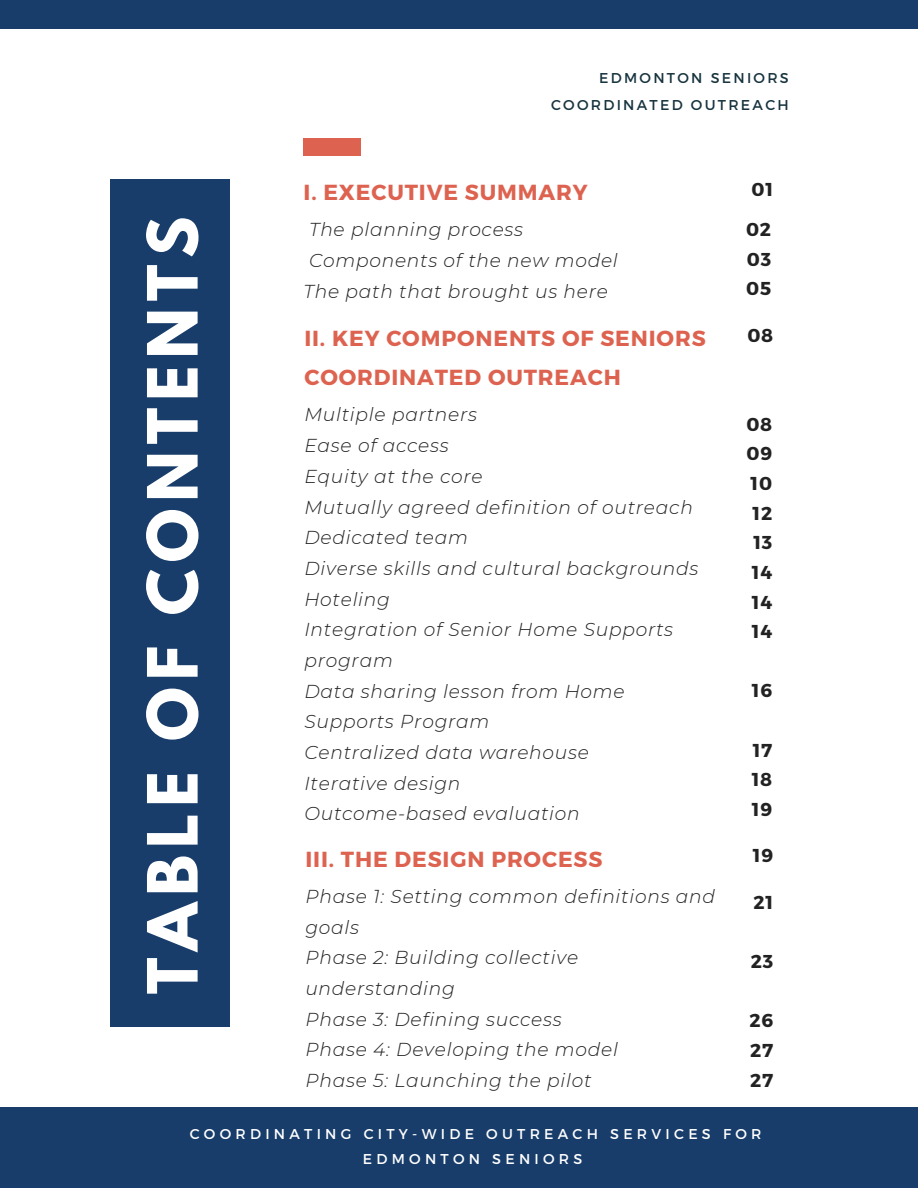
<style>
.page{position:relative;width:918px;height:1188px;background:#fff}
.page>*{position:absolute;margin:0;border:0;box-sizing:border-box;transform-origin:0 0}
.t1{font:700 61.35px "League Spartan";letter-spacing:.11em;color:#fff}
.t2{font:700 21.75px/39.3px "Montserrat";letter-spacing:.04em;color:#dd6350}
.t3{font:italic 300 18.6px/30.8px "Montserrat";letter-spacing:.04em;color:#222}
.t4{font:700 18.6px "Montserrat";letter-spacing:.04em;color:#222}
.t5{font:14.25px/25.3px "Montserrat";letter-spacing:.3em;color:#fff;text-align:center}
.t6{font:14.25px/26.4px "Montserrat";letter-spacing:.16em;color:#18343f;text-align:right}
</style>
<div class="page">
<div style="left:110px;top:179px;width:120px;height:848px;background:#183d6b"></div>
<div style="left:0;top:0;width:918px;height:28px;background:#183d6b"></div>
<div style="left:304px;top:138px;width:57px;height:17px;background:#dd6350"></div>
<div style="left:0;top:1108px;width:918px;height:80px;background:#183d6b"></div>
<p class="t1" style="left:142px;top:994px;width:779px;rotate:-90deg">TABLE OF CONTENTS</p>
<p class="t6" style="left:551px;top:64px;width:239px">EDMONTON SENIORS<br>COORDINATED OUTREACH</p>
<p class="t2" style="left:304px;top:172px;width:286px">I. EXECUTIVE SUMMARY</p>
<p class="t3" style="left:309px;top:214px;width:216px">The planning process</p>
<p class="t3" style="left:309px;top:245px;width:310px">Components of the new model</p>
<p class="t3" style="left:304px;top:276px;width:306px">The path that brought us here</p>
<p class="t2" style="left:304px;top:317px;width:403px">II. KEY COMPONENTS OF SENIORS<br>COORDINATED OUTREACH</p>
<p class="t3" style="left:304px;top:399px;width:174px">Multiple partners</p>
<p class="t3" style="left:304px;top:430px;width:146px">Ease of access</p>
<p class="t3" style="left:304px;top:461px;width:180px">Equity at the core</p>
<p class="t3" style="left:304px;top:491px;width:390px">Mutually agreed definition of outreach</p>
<p class="t3" style="left:304px;top:522px;width:165px">Dedicated team</p>
<p class="t3" style="left:304px;top:553px;width:396px">Diverse skills and cultural backgrounds</p>
<p class="t3" style="left:304px;top:584px;width:87px">Hoteling</p>
<p class="t3" style="left:304px;top:614px;width:370px">Integration of Senior Home Supports program</p>
<p class="t3" style="left:304px;top:676px;width:322px">Data sharing lesson from Home<br>Supports Program</p>
<p class="t3" style="left:304px;top:737px;width:286px">Centralized data warehouse</p>
<p class="t3" style="left:304px;top:768px;width:158px">Iterative design</p>
<p class="t3" style="left:304px;top:798px;width:277px">Outcome-based evaluation</p>
<p class="t2" style="left:305px;top:838px;width:299px">III. THE DESIGN PROCESS</p>
<p class="t3" style="left:305px;top:881px;width:411px">Phase 1: Setting common definitions and goals</p>
<p class="t3" style="left:305px;top:942px;width:274px">Phase 2: Building collective understanding</p>
<p class="t3" style="left:305px;top:1004px;width:258px">Phase 3: Defining success</p>
<p class="t3" style="left:305px;top:1034px;width:314px">Phase 4: Developing the model</p>
<p class="t3" style="left:305px;top:1065px;width:288px">Phase 5: Launching the pilot</p>
<p class="t4" style="left:752px;top:177px;width:23px">01</p>
<p class="t4" style="left:746px;top:217px;width:27px">02</p>
<p class="t4" style="left:747px;top:247px;width:26px">03</p>
<p class="t4" style="left:746px;top:277px;width:26px">05</p>
<p class="t4" style="left:747px;top:323px;width:27px">08</p>
<p class="t4" style="left:746px;top:412px;width:27px">08</p>
<p class="t4" style="left:747px;top:442px;width:27px">09</p>
<p class="t4" style="left:751px;top:471px;width:23px">10</p>
<p class="t4" style="left:753px;top:501px;width:21px">12</p>
<p class="t4" style="left:753px;top:531px;width:20px">13</p>
<p class="t4" style="left:752px;top:560px;width:22px">14</p>
<p class="t4" style="left:752px;top:590px;width:22px">14</p>
<p class="t4" style="left:752px;top:619px;width:22px">14</p>
<p class="t4" style="left:752px;top:679px;width:22px">16</p>
<p class="t4" style="left:753px;top:738px;width:21px">17</p>
<p class="t4" style="left:752px;top:768px;width:22px">18</p>
<p class="t4" style="left:752px;top:797px;width:22px">19</p>
<p class="t4" style="left:753px;top:844px;width:22px">19</p>
<p class="t4" style="left:754px;top:890px;width:21px">21</p>
<p class="t4" style="left:751px;top:949px;width:24px">23</p>
<p class="t4" style="left:749px;top:1009px;width:25px">26</p>
<p class="t4" style="left:750px;top:1038px;width:25px">27</p>
<p class="t4" style="left:750px;top:1068px;width:25px">27</p>
<p class="t5" style="left:190px;top:1120px;width:573px">COORDINATING CITY-WIDE OUTREACH SERVICES FOR<br>EDMONTON SENIORS</p>
</div>
